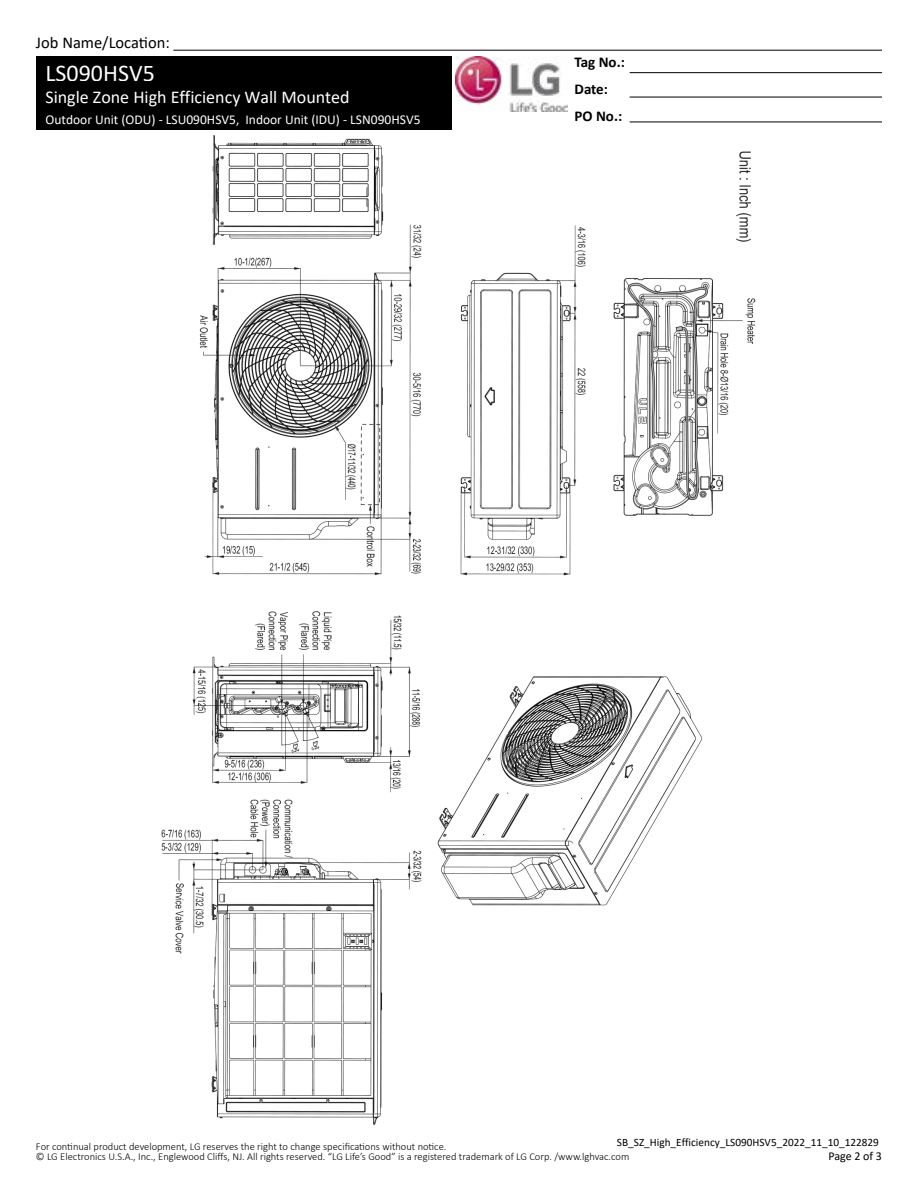
<style>
.page{position:relative;width:918px;height:1188px;background:#fff}
.page>*{position:absolute;margin:0;border:0;box-sizing:border-box;transform-origin:0 0}
.t1{font:24px "Calibri";color:#fff}
.t2{font:18px "Calibri";color:#fff}
.t3{font:16.5px "Calibri";color:#000}
.t4{font:700 15px/27px "Calibri";color:#000}
.t5{font:13.5px "Calibri";color:#fff}
.t6{font:12px "Calibri";letter-spacing:-.005em;color:#000}
.t7{font:11.25px "Calibri";color:#000}
.t8{font:300 10.5px/10.5px "Calibri";color:#000}
</style>
<div class="page">
<img style="left:455px;top:57px;width:113px;height:55px">
<hr style="left:173px;top:50px;width:709px;height:1px;background:#000">
<hr style="left:630px;top:72px;width:252px;height:1px;background:#000">
<hr style="left:630px;top:97px;width:252px;height:1px;background:#000">
<hr style="left:630px;top:122px;width:252px;height:1px;background:#000">
<div style="left:36px;top:57px;width:416px;height:73px;background:#000"></div>
<img style="left:161px;top:135px;width:595px;height:990px">
<h3 class="t3" style="left:36px;top:31px;width:135px">Job Name/Location:</h3>
<h1 class="t1" style="left:45px;top:56px;width:111px">LS090HSV5</h1>
<h2 class="t2" style="left:45px;top:84px;width:306px">Single Zone High Efficiency Wall Mounted</h2>
<p class="t5" style="left:45px;top:110px;width:377px">Outdoor Unit (ODU) - LSU090HSV5, Indoor Unit (IDU) - LSN090HSV5</p>
<h3 class="t4" style="left:575px;top:49px;width:52px">Tag No.:<br>Date:<br>PO No.:</h3>
<p class="t7" style="left:617px;top:1135px;width:264px">SB_SZ_High_Efficiency_LS090HSV5_2022_11_10_122829</p>
<p class="t8" style="left:36px;top:1141px;width:595px">For continual product development, LG reserves the right to change specifications without notice.<br>© LG Electronics U.S.A., Inc., Englewood Cliffs, NJ. All rights reserved. “LG Life’s Good” is a registered trademark of LG Corp. /www.lghvac.com</p>
<p class="t6" style="left:829px;top:1148px;width:55px">Page 2 of 3</p>
</div>
